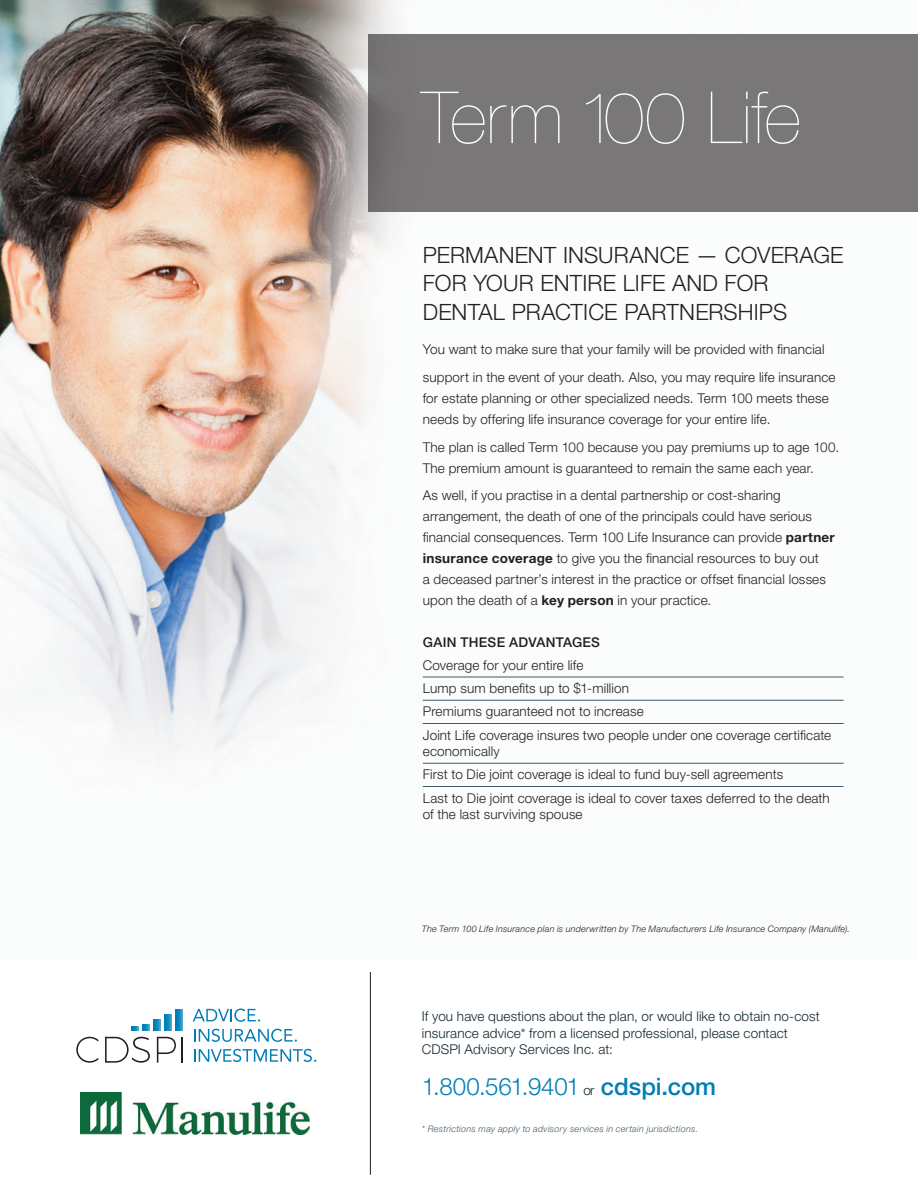
<style>
.page{position:relative;width:918px;height:1188px;background:#fff}
.page>*{position:absolute;margin:0;border:0;box-sizing:border-box;transform-origin:0 0}
.t1{font:200 72px "Helvetica Neue LT Std";color:#fff}
.Obtain_app_line{font:300 24px "Helvetica Neue LT Std";letter-spacing:-.01em;color:#007db5}
.Plan_Byline{font:300 22.5px/28.5px "Helvetica Neue LT Std";letter-spacing:.005em;color:#231f20}
.Intro{font:300 13.5px/21px "Helvetica Neue LT Std";letter-spacing:.01em;color:#231f20}
.Obtain_app_line-2{font:300 13.5px/16.5px "Helvetica Neue LT Std";letter-spacing:.01em;color:#122632}
.t2{font:500 13.5px "Helvetica Neue LT Std";letter-spacing:.02em;color:#231f20}
.Subheading_lowercase{font:italic 300 9px "Helvetica Neue LT Std";letter-spacing:.025em;color:#231f20}
.Subheading_lowercase-2{font:italic 300 9px "Helvetica Neue LT Std";letter-spacing:.03em;color:#405968}
.s1{font-weight:700}
.s2{font-size:13.5px;color:#122632}
.s3{font-weight:500}
</style>
<div class="page">
<img style="left:0;top:0;width:918px;height:787px">
<div style="left:368px;top:35px;width:550px;height:177px;background:#797778"></div>
<hr style="left:423px;top:677px;width:421px;height:1px;background:#405968">
<hr style="left:423px;top:700px;width:421px;height:1px;background:#405968">
<hr style="left:423px;top:723px;width:421px;height:1px;background:#405968">
<hr style="left:423px;top:763px;width:421px;height:1px;background:#405968">
<hr style="left:423px;top:786px;width:421px;height:1px;background:#405968">
<svg style="left:175px;top:1009px;width:8px;height:21px"></svg>
<svg style="left:164px;top:1015px;width:8px;height:15px"></svg>
<svg style="left:131px;top:1020px;width:30px;height:10px"></svg>
<svg style="left:193px;top:1009px;width:67px;height:13px"></svg>
<svg style="left:194px;top:1029px;width:103px;height:13px"></svg>
<svg style="left:194px;top:1049px;width:122px;height:13px"></svg>
<svg style="left:76px;top:1037px;width:23px;height:26px"></svg>
<svg style="left:105px;top:1037px;width:45px;height:26px"></svg>
<svg style="left:157px;top:1037px;width:19px;height:26px"></svg>
<hr style="left:181px;top:1037px;width:2px;height:26px;background:#231f20">
<hr style="left:370px;top:972px;width:1px;height:203px;background:#231f20">
<img style="left:81px;top:1093px;width:228px;height:42px">
<p class="t1" style="left:421px;top:76px;width:381px">Term 100 Life</p>
<p class="Plan_Byline" style="left:423px;top:240px;width:422px">PERMANENT INSURANCE — COVERAGE<br>FOR YOUR ENTIRE LIFE AND FOR<br>DENTAL PRACTICE PARTNERSHIPS</p>
<p class="Intro" style="left:423px;top:338px;width:403px">You want to make sure that your family will be provided with financial</p>
<p class="Intro" style="left:423px;top:366px;width:414px">support in the event of your death. Also, you may require life insurance for estate planning or other specialized needs. Term 100 meets these needs by offering life insurance coverage for your entire life.</p>
<p class="Intro" style="left:423px;top:436px;width:418px">The plan is called Term 100 because you pay premiums up to age 100.<br>The premium amount is guaranteed to remain the same each year.</p>
<p class="Intro" style="left:423px;top:485px;width:414px">As well, if you practise in a dental partnership or cost-sharing arrangement, the death of one of the principals could have serious financial consequences. Term 100 Life Insurance can provide <span class="s1">partner insurance coverage</span> to give you the financial resources to buy out<br>a deceased partner’s interest in the practice or offset financial losses upon the death of a <span class="s1">key person</span> in your practice.</p>
<p class="t2" style="left:423px;top:634px;width:179px">GAIN THESE ADVANTAGES</p>
<p class="Intro" style="left:423px;top:654px;width:162px">Coverage for your entire life</p>
<p class="Intro" style="left:423px;top:677px;width:208px">Lump sum benefits up to $1-million</p>
<p class="Intro" style="left:423px;top:701px;width:222px">Premiums guaranteed not to increase</p>
<p class="Intro" style="left:423px;top:726px;width:410px;line-height:16.5px">Joint Life coverage insures two people under one coverage certificate economically</p>
<p class="Intro" style="left:423px;top:764px;width:362px">First to Die joint coverage is ideal to fund buy-sell agreements</p>
<p class="Intro" style="left:423px;top:789px;width:409px;line-height:16.5px">Last to Die joint coverage is ideal to cover taxes deferred to the death of the last surviving spouse</p>
<p class="Subheading_lowercase" style="left:422px;top:923px;width:430px">The Term 100 Life Insurance plan is underwritten by The Manufacturers Life Insurance Company (Manulife).</p>
<p class="Obtain_app_line-2" style="left:422px;top:1008px;width:400px">If you have questions about the plan, or would like to obtain no-cost insurance advice* from a licensed professional, please contact<br>CDSPI Advisory Services Inc. at:</p>
<p class="Obtain_app_line" style="left:422px;top:1071px;width:296px">1.800.561.9401 <span class="s2">or</span> <span class="s3">cdspi.com</span></p>
<p class="Subheading_lowercase-2" style="left:422px;top:1123px;width:278px">* Restrictions may apply to advisory services in certain jurisdictions.</p>
</div>
